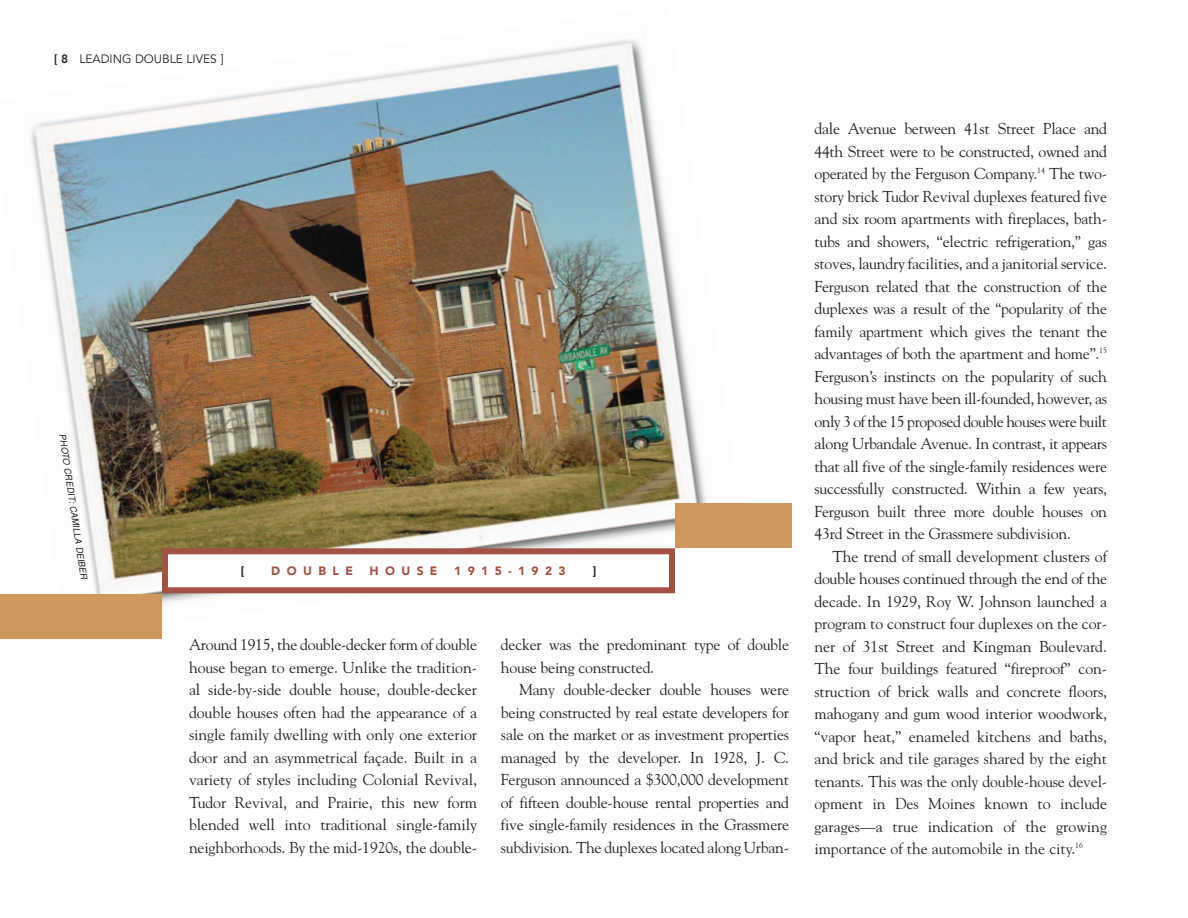
<style>
.page{position:relative;width:1188px;height:918px;background:#fff}
.page>*{position:absolute;margin:0;border:0;box-sizing:border-box;transform-origin:0 0}
.t1{font:15.75px/22.5px "Goudy";letter-spacing:-.015em;color:#231f20;text-align:justify}
.t2{font:12px "Avenir";color:#231f20}
.t3{font:900 12px "Avenir";letter-spacing:.53em;color:#a35142}
.t4{font:900 12px "Avenir";color:#231f20}
.t5{font:italic 9px "Helvetica";color:#231f20}
.s1{font-weight:800}
</style>
<div class="page">
<img style="left:30px;top:39px;width:677px;height:564px">
<div style="left:165px;top:551px;width:507px;height:39px;background:#fff"></div>
<div style="left:162px;top:548px;width:513px;height:45px;border:6px solid #a35142"></div>
<div style="left:0;top:594px;width:162px;height:45px;background:#ce975b"></div>
<div style="left:675px;top:503px;width:117px;height:45px;background:#ce975b"></div>
<p class="t2" style="left:54px;top:54px;width:171px"><span class="s1">[ 8</span> LEADING DOUBLE LIVES ]</p>
<p class="t5" style="left:68px;top:433px;width:148px;rotate:82deg">PHOTO CREDIT: CAMILLA DEIBER</p>
<p class="t4" style="left:241px;top:566px;width:5px">[</p>
<p class="t3" style="left:271px;top:566px;width:83px">DOUBLE</p>
<p class="t3" style="left:370px;top:566px;width:69px">HOUSE</p>
<p class="t3" style="left:454px;top:566px;width:113px">1915-1923</p>
<p class="t4" style="left:593px;top:566px;width:5px">]</p>
<p class="t1" style="left:189px;top:633px;width:290px">Around 1915, the double-decker form of double house began to emerge. Unlike the tradition&shy;al side-by-side double house, double-decker double houses often had the appearance of a single family dwelling with only one exterior door and an asymmetrical façade. Built in a variety of styles including Colonial Revival, Tudor Revival, and Prairie, this new form blended well into traditional single-family neighborhoods. By the mid-1920s, the double-</p>
<p class="t1" style="left:501px;top:633px;width:290px">decker was the predominant type of double house being constructed.</p>
<p class="t1" style="left:501px;top:678px;width:290px;text-indent:18px">Many double-decker double houses were being constructed by real estate developers for sale on the market or as investment properties managed by the developer. In 1928, J. C.<br>Ferguson announced a $300,000 development of fifteen double-house rental properties and five single-family residences in the Grassmere subdivision. The duplexes located along Urban-</p>
<p class="t1" style="left:814px;top:117px;width:294px">dale Avenue between 41st Street Place and 44th Street were to be constructed, owned and operated by the Ferguson Company.<sup>14</sup> The two&shy;story brick Tudor Revival duplexes featured five and six room apartments with fireplaces, bath&shy;tubs and showers, “electric refrigeration,” gas stoves, laundry facilities, and a janitorial service.<br>Ferguson related that the construction of the duplexes was a result of the “popularity of the family apartment which gives the tenant the advantages of both the apartment and home”.<sup>15<br></sup>Ferguson’s instincts on the popularity of such housing must have been ill-founded, however, as only 3 of the 15 proposed double houses were built along Urbandale Avenue. In contrast, it appears that all five of the single-family residences were successfully constructed. Within a few years, Ferguson built three more double houses on 43rd Street in the Grassmere subdivision.</p>
<p class="t1" style="left:814px;top:545px;width:294px;text-indent:18px">The trend of small development clusters of double houses continued through the end of the decade. In 1929, Roy W. Johnson launched a program to construct four duplexes on the cor&shy;ner of 31st Street and Kingman Boulevard.<br>The four buildings featured “fireproof” con&shy;struction of brick walls and concrete floors, mahogany and gum wood interior woodwork, “vapor heat,” enameled kitchens and baths, and brick and tile garages shared by the eight tenants. This was the only double-house devel&shy;opment in Des Moines known to include garages—a true indication of the growing importance of the automobile in the city.<sup>16</sup></p>
</div>
